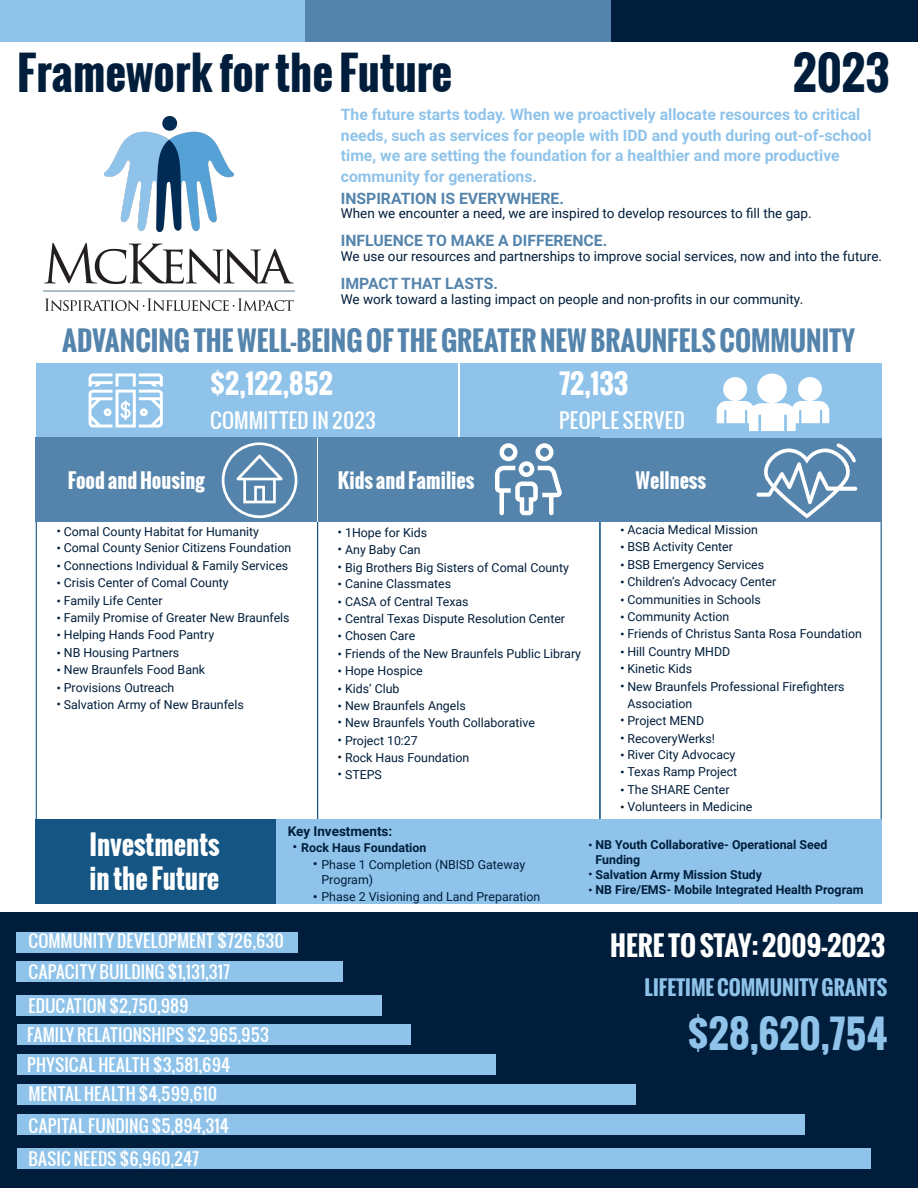
<style>
.page{position:relative;width:918px;height:1188px;background:#fff}
.page>*{position:absolute;margin:0;border:0;box-sizing:border-box;transform-origin:0 0}
.t1{font:700 45px "Oswald";color:#001e3b}
.t2{font:700 38.25px "Oswald";color:#8fc3ea}
.t3{font:700 27px/33.8px "Oswald";color:#fff}
.t4{font:700 27px "Oswald";color:#5484ac}
.t5{font:700 20.25px "Oswald";color:#fff}
.t6{font:20.25px "Oswald";color:#fff}
.t7{font:700 20.25px "Oswald";color:#8fc3ea}
.t8{font:16.8px/33.8px "Oswald";color:#fff}
.t9{font:700 15.75px/20.7px "Roboto";color:#8fc3ea}
.t10{font:700 15.75px "Roboto";color:#5484ac}
.t11{font:13.5px "Roboto";color:#001e3b}
.t12{font:700 13.5px "Roboto";color:#001e3b}
.t13{font:12.3px/16.8px "Roboto";color:#001e3b}
.t14{font:700 12.3px/14.7px "Roboto";color:#001e3b}
.s1{font-family:"Arial";font-size:11.1px}
.s2{font-family:"Arial";font-size:11.1px;color:#0e101a}
.s3{font-family:"Arial";font-weight:400;font-size:12.15px}
.s4{font-family:"Arial";font-size:12.15px}
.s5{font-family:"Arial";font-weight:400;font-size:11.1px}
</style>
<div class="page">
<div style="left:0;top:912px;width:918px;height:276px;background:#001e3b"></div>
<div style="left:17px;top:1084px;width:619px;height:21px;background:#8fc3ea"></div>
<div style="left:17px;top:1149px;width:854px;height:20px;background:#8fc3ea"></div>
<div style="left:16px;top:996px;width:366px;height:20px;background:#8fc3ea"></div>
<div style="left:16px;top:962px;width:326px;height:20px;background:#8fc3ea"></div>
<div style="left:16px;top:933px;width:281px;height:20px;background:#8fc3ea"></div>
<div style="left:17px;top:1115px;width:788px;height:20px;background:#8fc3ea"></div>
<div style="left:17px;top:1025px;width:394px;height:20px;background:#8fc3ea"></div>
<div style="left:17px;top:1054px;width:478px;height:20px;background:#8fc3ea"></div>
<div style="left:36px;top:363px;width:422px;height:75px;background:#8fc3ea"></div>
<div style="left:600px;top:438px;width:282px;height:84px;background:#5484ac"></div>
<div style="left:460px;top:363px;width:422px;height:75px;background:#8fc3ea"></div>
<div style="left:0;top:0;width:918px;height:42px;background:#001e3b"></div>
<div style="left:305px;top:0;width:306px;height:42px;background:#5484ac"></div>
<div style="left:0;top:0;width:305px;height:42px;background:#8fc3ea"></div>
<img style="left:44px;top:116px;width:251px;height:195px">
<div style="left:36px;top:438px;width:281px;height:84px;background:#5484ac"></div>
<div style="left:318px;top:438px;width:281px;height:84px;background:#5484ac"></div>
<svg style="left:222px;top:442px;width:75px;height:76px"></svg>
<svg style="left:89px;top:374px;width:74px;height:54px"></svg>
<svg style="left:756px;top:443px;width:101px;height:75px"></svg>
<svg style="left:495px;top:443px;width:67px;height:72px"></svg>
<svg style="left:717px;top:374px;width:112px;height:57px"></svg>
<div style="left:267px;top:819px;width:615px;height:84px;background:#8fc3ea"></div>
<div style="left:35px;top:819px;width:241px;height:84px;background:#155583"></div>
<h1 class="t1" style="left:17px;top:40px;width:436px">Framework for the Future</h1>
<h1 class="t1" style="left:793px;top:40px;width:98px">2023</h1>
<p class="t9" style="left:341px;top:105px;width:532px">The future starts today. When we proactively allocate resources to critical needs, such as services for people with IDD and youth during out-of-school time, we are setting the foundation for a healthier and more productive community for generations.</p>
<p class="t10" style="left:341px;top:189px;width:225px">INSPIRATION IS EVERYWHERE.</p>
<p class="t11" style="left:341px;top:206px;width:472px">When we encounter a need, we are inspired to develop resources to fi ll the gap.</p>
<p class="t10" style="left:341px;top:232px;width:268px">INFLUENCE TO MAKE A DIFFERENCE.</p>
<p class="t11" style="left:341px;top:248px;width:543px">We use our resources and partnerships to improve social services, now and into the future.</p>
<p class="t10" style="left:341px;top:275px;width:159px">IMPACT THAT LASTS.</p>
<p class="t11" style="left:341px;top:291px;width:464px">We work toward a lasting impact on people and non-profits in our community.</p>
<h3 class="t4" style="left:62px;top:321px;width:794px">ADVANCING THE WELL-BEING OF THE GREATER NEW BRAUNFELS COMMUNITY</h3>
<h3 class="t3" style="left:210px;top:367px;width:124px">$2,122,852</h3>
<h3 class="t6" style="left:210px;top:404px;width:167px">COMMITTED IN 2023</h3>
<h3 class="t3" style="left:559px;top:367px;width:71px">72,133</h3>
<h3 class="t6" style="left:559px;top:404px;width:127px">PEOPLE SERVED</h3>
<h3 class="t5" style="left:68px;top:466px;width:139px">Food and Housing</h3>
<h3 class="t5" style="left:338px;top:466px;width:138px">Kids and Families</h3>
<h3 class="t5" style="left:636px;top:466px;width:72px">Wellness</h3>
<p class="t13" style="left:57px;top:523px;width:204px"><span class="s1">•</span> Comal County Habitat for Humanity</p>
<p class="t13" style="left:57px;top:540px;width:236px"><span class="s1">•</span> Comal County Senior Citizens Foundation</p>
<p class="t13" style="left:57px;top:558px;width:233px"><span class="s1">•</span> Connections Individual &amp; Family Services</p>
<p class="t13" style="left:57px;top:575px;width:174px"><span class="s1">•</span> Crisis Center of Comal County</p>
<p class="t13" style="left:57px;top:593px;width:107px"><span class="s1">•</span> Family Life Center</p>
<p class="t13" style="left:57px;top:610px;width:234px"><span class="s1">•</span> Family Promise of Greater New Braunfels</p>
<p class="t13" style="left:57px;top:626px;width:159px"><span class="s1">•</span> Helping Hands Food Pantry</p>
<p class="t13" style="left:57px;top:644px;width:124px"><span class="s1">•</span> NB Housing Partners</p>
<p class="t13" style="left:57px;top:661px;width:150px"><span class="s1">•</span> New Braunfels Food Bank</p>
<p class="t13" style="left:57px;top:679px;width:119px"><span class="s1">•</span> Provisions Outreach</p>
<p class="t13" style="left:57px;top:696px;width:189px"><span class="s1">•</span> Salvation Army of New Braunfels</p>
<p class="t13" style="left:338px;top:524px;width:91px"><span class="s1">•</span> 1Hope for Kids</p>
<p class="t13" style="left:338px;top:541px;width:84px"><span class="s1">•</span> Any Baby Can</p>
<p class="t13" style="left:338px;top:559px;width:232px"><span class="s1">•</span> Big Brothers Big Sisters of Comal County</p>
<p class="t13" style="left:338px;top:576px;width:115px"><span class="s1">•</span> Canine Classmates</p>
<p class="t13" style="left:338px;top:594px;width:132px"><span class="s1">•</span> CASA of Central Texas</p>
<p class="t13" style="left:338px;top:611px;width:229px"><span class="s1">•</span> Central Texas Dispute Resolution Center</p>
<p class="t13" style="left:338px;top:628px;width:79px"><span class="s1">•</span> Chosen Care</p>
<p class="t13" style="left:338px;top:646px;width:245px"><span class="s1">•</span> Friends of the New Braunfels Public Library</p>
<p class="t13" style="left:338px;top:662px;width:86px"><span class="s1">•</span> Hope Hospice</p>
<p class="t13" style="left:338px;top:680px;width:63px"><span class="s1">•</span> Kids’ Club</p>
<p class="t13" style="left:338px;top:697px;width:129px"><span class="s1">•</span> New Braunfels Angels</p>
<p class="t13" style="left:338px;top:714px;width:198px"><span class="s1">•</span> New Braunfels Youth Collaborative</p>
<p class="t13" style="left:338px;top:732px;width:81px"><span class="s1">•</span> Project 10:27</p>
<p class="t13" style="left:338px;top:749px;width:133px"><span class="s2">•</span> Rock Haus Foundation</p>
<p class="t13" style="left:338px;top:766px;width:46px"><span class="s1">•</span> STEPS</p>
<h3 class="t3" style="left:90px;top:828px;width:132px">Investments in the Future</h3>
<p class="t12" style="left:288px;top:823px;width:106px">Key Investments:</p>
<p class="t14" style="left:293px;top:840px;width:135px"><span class="s3">•</span> Rock Haus Foundation</p>
<p class="t13" style="left:321px;top:856px;width:206px;line-height:15.8px;text-indent:-8px"><span class="s4">•</span> Phase 1 Completion (NBISD Gateway<br>Program)</p>
<p class="t13" style="left:313px;top:889px;width:229px"><span class="s4">•</span> Phase 2 Visioning and Land Preparation</p>
<p class="t13" style="left:620px;top:522px;width:139px"><span class="s1">•</span> Acacia Medical Mission</p>
<p class="t13" style="left:620px;top:539px;width:114px"><span class="s1">•</span> BSB Activity Center</p>
<p class="t13" style="left:620px;top:557px;width:145px"><span class="s1">•</span> BSB Emergency Services</p>
<p class="t13" style="left:620px;top:574px;width:157px"><span class="s1">•</span> Children’s Advocacy Center</p>
<p class="t13" style="left:620px;top:592px;width:142px"><span class="s1">•</span> Communities in Schools</p>
<p class="t13" style="left:620px;top:608px;width:110px"><span class="s1">•</span> Community Action</p>
<p class="t13" style="left:620px;top:625px;width:243px"><span class="s1">•</span> Friends of Christus Santa Rosa Foundation</p>
<p class="t13" style="left:620px;top:643px;width:111px"><span class="s1">•</span> Hill Country MHDD</p>
<p class="t13" style="left:620px;top:660px;width:73px"><span class="s1">•</span> Kinetic Kids</p>
<p class="t13" style="left:627px;top:678px;width:219px;text-indent:-7px"><span class="s1">•</span> New Braunfels Professional Firefighters<br>Association</p>
<p class="t13" style="left:620px;top:712px;width:85px"><span class="s1">•</span> Project MEND</p>
<p class="t13" style="left:620px;top:730px;width:96px"><span class="s1">•</span> RecoveryWerks!</p>
<p class="t13" style="left:620px;top:747px;width:117px"><span class="s1">•</span> River City Advocacy</p>
<p class="t13" style="left:620px;top:764px;width:118px"><span class="s1">•</span> Texas Ramp Project</p>
<p class="t13" style="left:620px;top:782px;width:111px"><span class="s1">•</span> The SHARE Center</p>
<p class="t13" style="left:620px;top:799px;width:134px"><span class="s2">•</span> Volunteers in Medicine</p>
<p class="t14" style="left:596px;top:838px;width:233px;text-indent:-7px"><span class="s5">•</span> NB Youth Collaborative- Operational Seed<br>Funding</p>
<p class="t14" style="left:588px;top:867px;width:175px"><span class="s5">•</span> Salvation Army Mission Study</p>
<p class="t14" style="left:588px;top:883px;width:276px"><span class="s5">•</span> NB Fire/EMS- Mobile Integrated Health Program</p>
<h3 class="t8" style="left:28px;top:924px;width:257px">COMMUNITY DEVELOPMENT $726,630</h3>
<h3 class="t8" style="left:28px;top:954px;width:203px">CAPACITY BUILDING $1,131,317<br>EDUCATION $2,750,989</h3>
<h3 class="t8" style="left:27px;top:1017px;width:243px">FAMILY RELATIONSHIPS $2,965,953</h3>
<h3 class="t8" style="left:27px;top:1048px;width:205px">PHYSICAL HEALTH $3,581,694</h3>
<h3 class="t8" style="left:28px;top:1077px;width:190px">MENTAL HEALTH $4,599,610</h3>
<h3 class="t8" style="left:28px;top:1109px;width:202px">CAPITAL FUNDING $5,894,314</h3>
<h3 class="t8" style="left:28px;top:1141px;width:172px">BASIC NEEDS $6,960,247</h3>
<h3 class="t3" style="left:610px;top:929px;width:277px">HERE TO STAY: 2009-2023</h3>
<h3 class="t7" style="left:645px;top:972px;width:244px">LIFETIME COMMUNITY GRANTS</h3>
<h2 class="t2" style="left:687px;top:1005px;width:202px">$28,620,754</h2>
</div>
